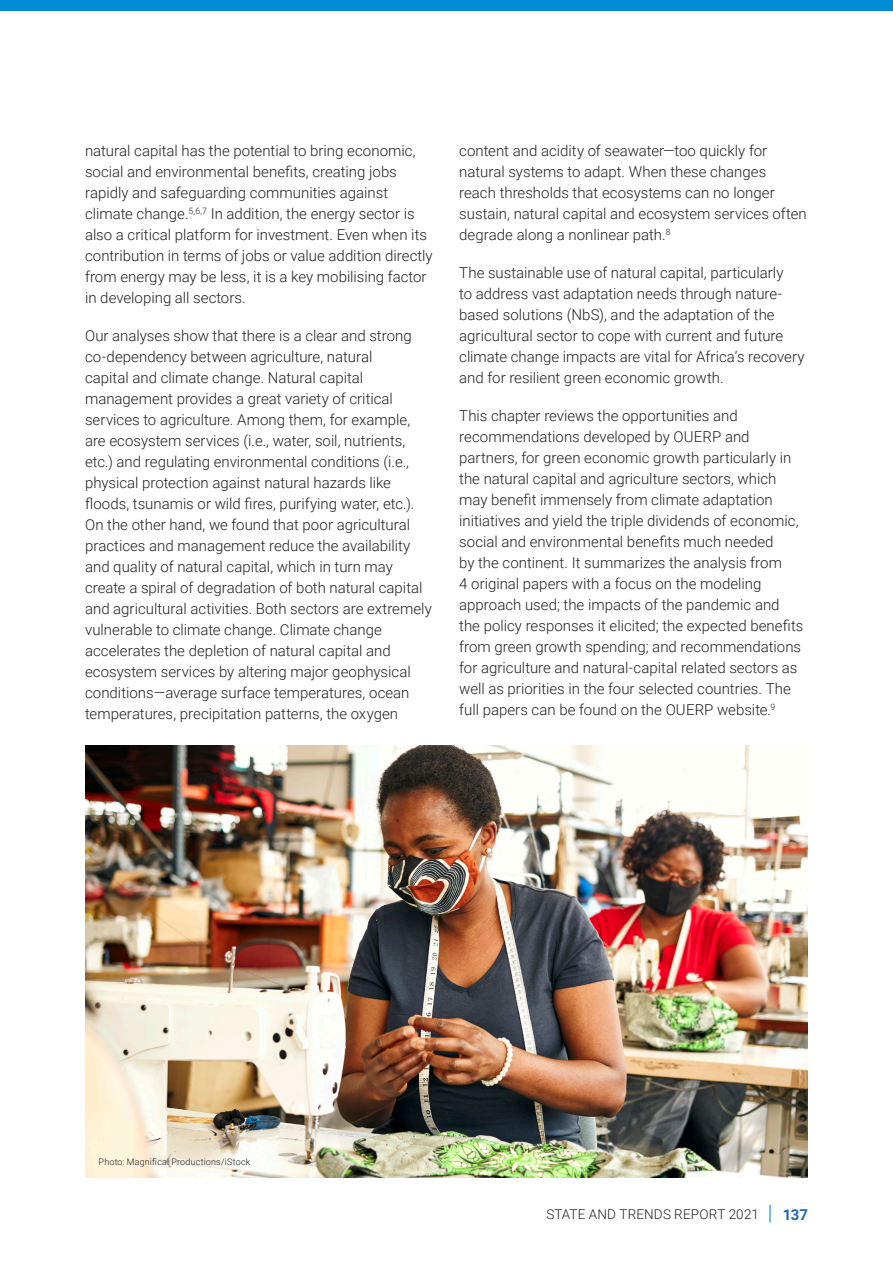
<style>
.page{position:relative;width:893px;height:1263px;background:#fff}
.page>*{position:absolute;margin:0;border:0;box-sizing:border-box;transform-origin:0 0}
.Body_copy{font:300 15px/21px "Roboto";color:#231f20}
.t1{font:300 13.5px "Roboto";letter-spacing:.015em;color:#231f20}
.Picture_Caption{font:300 9px "Roboto";letter-spacing:.02em;color:#231f20}
.s1{font-size:21px;color:#008bd7}
.s2{font-weight:700;font-size:15px;color:#1e67b3}
</style>
<div class="page">
<div style="left:0;top:0;width:893px;height:11px;background:#008bd7"></div>
<img style="left:85px;top:746px;width:723px;height:432px">
<p class="Body_copy" style="left:85px;top:139px;width:349px">natural capital has the potential to bring economic, social and environmental benefits, creating jobs rapidly and safeguarding communities against climate change.<sup>5,6,7</sup> In addition, the energy sector is also a critical platform for investment. Even when its contribution in terms of jobs or value addition directly from energy may be less, it is a key mobilising factor in developing all sectors.</p>
<p class="Body_copy" style="left:85px;top:324px;width:348px">Our analyses show that there is a clear and strong co-dependency between agriculture, natural<br>capital and climate change. Natural capital management provides a great variety of critical services to agriculture. Among them, for example, are ecosystem services (i.e., water, soil, nutrients, etc.) and regulating environmental conditions (i.e., physical protection against natural hazards like floods, tsunamis or wild fires, purifying water, etc.).<br>On the other hand, we found that poor agricultural practices and management reduce the availability and quality of natural capital, which in turn may create a spiral of degradation of both natural capital and agricultural activities. Both sectors are extremely vulnerable to climate change. Climate change accelerates the depletion of natural capital and ecosystem services by altering major geophysical conditions—average surface temperatures, ocean temperatures, precipitation patterns, the oxygen</p>
<p class="Body_copy" style="left:459px;top:139px;width:349px">content and acidity of seawater—too quickly for natural systems to adapt. When these changes reach thresholds that ecosystems can no longer sustain, natural capital and ecosystem services often degrade along a nonlinear path.<sup>8</sup></p>
<p class="Body_copy" style="left:459px;top:261px;width:347px">The sustainable use of natural capital, particularly<br>to address vast adaptation needs through nature&shy;based solutions (NbS), and the adaptation of the agricultural sector to cope with current and future climate change impacts are vital for Africa’s recovery and for resilient green economic growth.</p>
<p class="Body_copy" style="left:459px;top:404px;width:346px">This chapter reviews the opportunities and recommendations developed by OUERP and partners, for green economic growth particularly in the natural capital and agriculture sectors, which may benefit immensely from climate adaptation initiatives and yield the triple dividends of economic, social and environmental benefits much needed<br>by the continent. It summarizes the analysis from<br>4 original papers with a focus on the modeling approach used; the impacts of the pandemic and the policy responses it elicited; the expected benefits from green growth spending; and recommendations for agriculture and natural-capital related sectors as well as priorities in the four selected countries. The full papers can be found on the OUERP website.<sup>9</sup></p>
<p class="Picture_Caption" style="left:99px;top:1156px;width:153px">Photo: Magnifical Productions/iStock</p>
<p class="t1" style="left:546px;top:1204px;width:263px">STATE AND TRENDS REPORT 2021 <span class="s1">|</span> <span class="s2">137</span></p>
</div>
